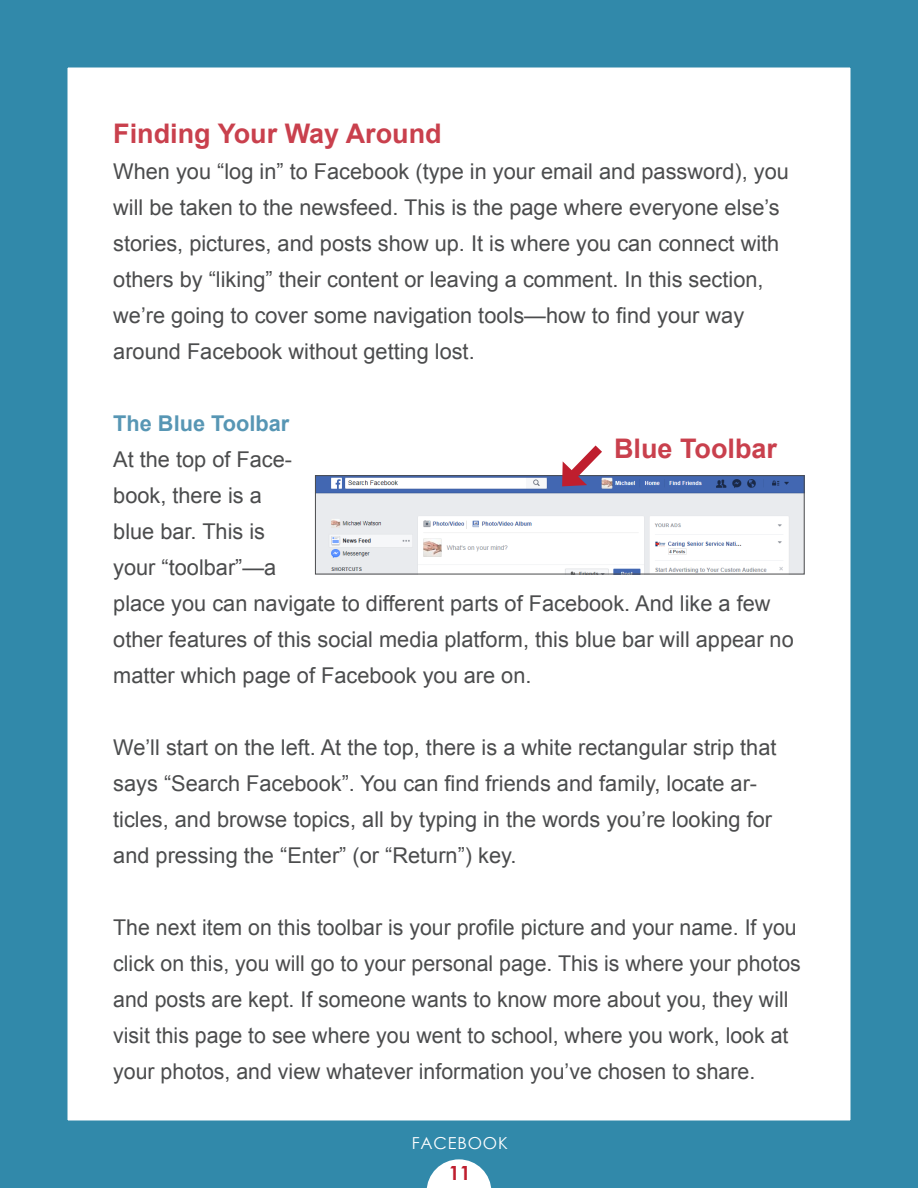
<style>
.page{position:relative;width:918px;height:1188px;background:#fff}
.page>*{position:absolute;margin:0;border:0;box-sizing:border-box;transform-origin:0 0}
.t1{font:700 27px "Arial";color:#c9404d}
.t2{font:21.75px/36px "Arial";color:#4b4c4d}
.t3{font:700 21.75px "Arial";color:#5796b4}
.t4{font:700 19.5px "Century Gothic";color:#bf1e2e}
.t5{font:16.5px "Century Gothic";letter-spacing:.05em;color:#fff}
</style>
<div class="page">
<div style="left:0;top:0;width:918px;height:1188px;border:68px solid #3189aa"></div>
<svg style="left:427px;top:1159px;width:64px;height:29px"></svg>
<img style="left:317px;top:477px;width:485px;height:95px">
<div style="left:315px;top:475px;width:489px;height:99px;border:1px solid #4b4c4d"></div>
<svg style="left:557px;top:445px;width:55px;height:46px"></svg>
<p class="t1" style="left:113px;top:115px;width:330px">Finding Your Way Around</p>
<p class="t2" style="left:113px;top:153px;width:677px">When you “log in” to Facebook (type in your email and password), you will be taken to the newsfeed. This is the page where everyone else’s stories, pictures, and posts show up. It is where you can connect with others by “liking” their content or leaving a comment. In this section, we’re going to cover some navigation tools—how to find your way around Facebook without getting lost.</p>
<p class="t3" style="left:113px;top:409px;width:178px">The Blue Toolbar</p>
<p class="t2" style="left:113px;top:441px;width:682px">At the top of Face-<br>book, there is a<br>blue bar. This is<br>your “toolbar”—a<br>place you can navigate to different parts of Facebook. And like a few other features of this social media platform, this blue bar will appear no matter which page of Facebook you are on.</p>
<p class="t1" style="left:614px;top:430px;width:164px">Blue Toolbar</p>
<p class="t2" style="left:113px;top:729px;width:665px">We’ll start on the left. At the top, there is a white rectangular strip that says “Search Facebook”. You can find friends and family, locate ar&shy;ticles, and browse topics, all by typing in the words you’re looking for and pressing the “Enter” (or “Return”) key.</p>
<p class="t2" style="left:113px;top:909px;width:689px">The next item on this toolbar is your profile picture and your name. If you click on this, you will go to your personal page. This is where your photos and posts are kept. If someone wants to know more about you, they will visit this page to see where you went to school, where you work, look at your photos, and view whatever information you’ve chosen to share.</p>
<p class="t5" style="left:412px;top:1131px;width:98px">FACEBOOK</p>
<p class="t4" style="left:449px;top:1158px;width:23px">11</p>
</div>
